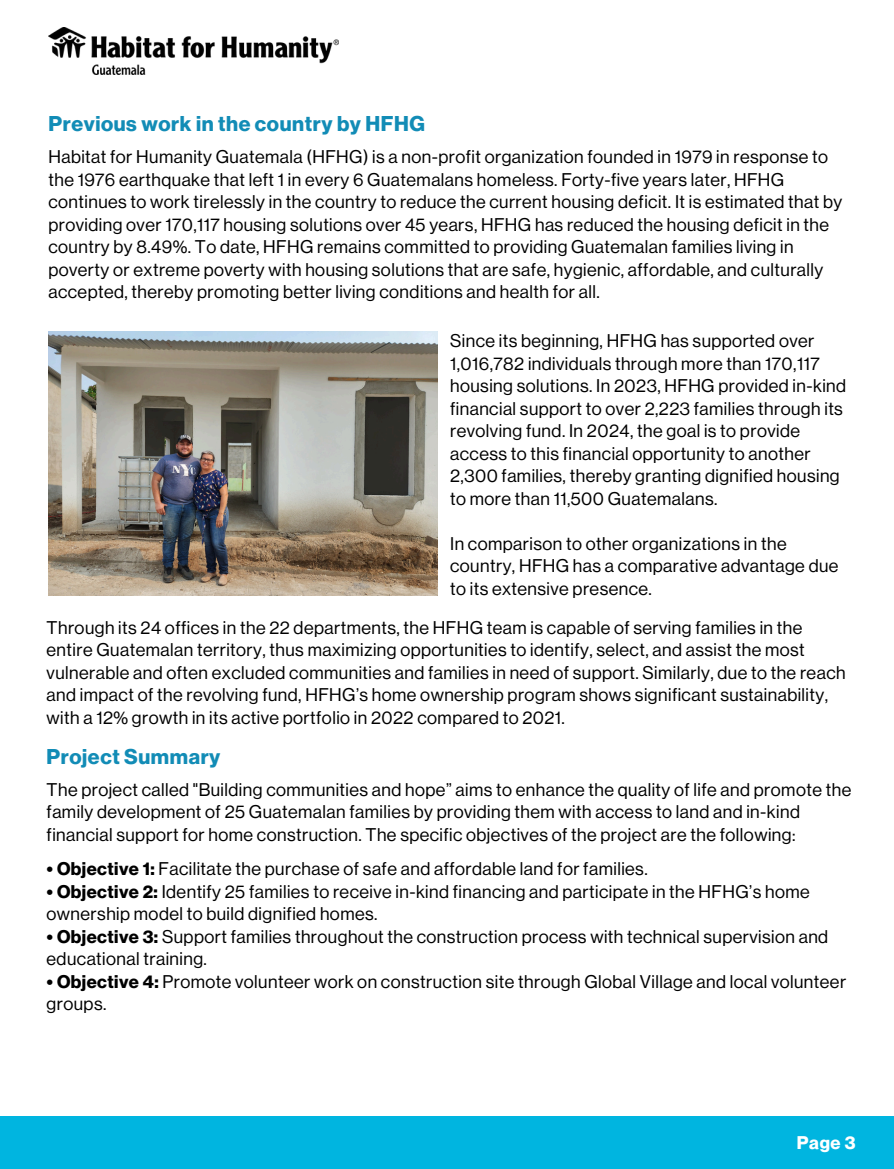
<style>
.page{position:relative;width:894px;height:1169px;background:#fff}
.page>*{position:absolute;margin:0;border:0;box-sizing:border-box;transform-origin:0 0}
.t1{font:700 21px "Neue Haas Display";letter-spacing:.03em;color:#128cb6}
.t2{font:18px/22.5px "Neue Haas Display";letter-spacing:.025em;color:#000}
.t3{font:700 18px "Neue Montreal";color:#fff}
.s1{font-weight:700}
</style>
<div class="page">
<div style="left:0;top:1116px;width:893px;height:53px;background:#00b5e0"></div>
<img style="left:48px;top:28px;width:291px;height:47px">
<img style="left:48px;top:331px;width:389px;height:265px">
<p class="t1" style="left:48px;top:114px;width:378px">Previous work in the country by HFHG</p>
<p class="t2" style="left:48px;top:146px;width:795px">Habitat for Humanity Guatemala (HFHG) is a non-profit organization founded in 1979 in response to the 1976 earthquake that left 1 in every 6 Guatemalans homeless. Forty-five years later, HFHG continues to work tirelessly in the country to reduce the current housing deficit. It is estimated that by providing over 170,117 housing solutions over 45 years, HFHG has reduced the housing deficit in the country by 8.49%. To date, HFHG remains committed to providing Guatemalan families living in poverty or extreme poverty with housing solutions that are safe, hygienic, affordable, and culturally accepted, thereby promoting better living conditions and health for all.</p>
<p class="t2" style="left:450px;top:330px;width:397px">Since its beginning, HFHG has supported over 1,016,782 individuals through more than 170,117 housing solutions. In 2023, HFHG provided in-kind financial support to over 2,223 families through its revolving fund. In 2024, the goal is to provide access to this financial opportunity to another 2,300 families, thereby granting dignified housing to more than 11,500 Guatemalans.</p>
<p class="t2" style="left:450px;top:533px;width:390px">In comparison to other organizations in the country, HFHG has a comparative advantage due to its extensive presence.</p>
<p class="t2" style="left:47px;top:617px;width:800px">Through its 24 offices in the 22 departments, the HFHG team is capable of serving families in the entire Guatemalan territory, thus maximizing opportunities to identify, select, and assist the most vulnerable and often excluded communities and families in need of support. Similarly, due to the reach and impact of the revolving fund, HFHG’s home ownership program shows significant sustainability, with a 12% growth in its active portfolio in 2022 compared to 2021.</p>
<p class="t1" style="left:47px;top:746px;width:175px">Project Summary</p>
<p class="t2" style="left:47px;top:779px;width:806px">The project called "Building communities and hope” aims to enhance the quality of life and promote the family development of 25 Guatemalan families by providing them with access to land and in-kind financial support for home construction. The specific objectives of the project are the following:</p>
<p class="t2" style="left:47px;top:858px;width:602px"><span class="s1">• Objective 1:</span> Facilitate the purchase of safe and affordable land for families.</p>
<p class="t2" style="left:47px;top:881px;width:764px"><span class="s1">• Objective 2:</span> Identify 25 families to receive in-kind financing and participate in the HFHG’s home ownership model to build dignified homes.</p>
<p class="t2" style="left:47px;top:926px;width:782px"><span class="s1">• Objective 3:</span> Support families throughout the construction process with technical supervision and educational training.</p>
<p class="t2" style="left:47px;top:970px;width:800px"><span class="s1">• Objective 4:</span> Promote volunteer work on construction site through Global Village and local volunteer groups.</p>
<h1 class="t3" style="left:796px;top:1132px;width:60px">Page 3</h1>
</div>
